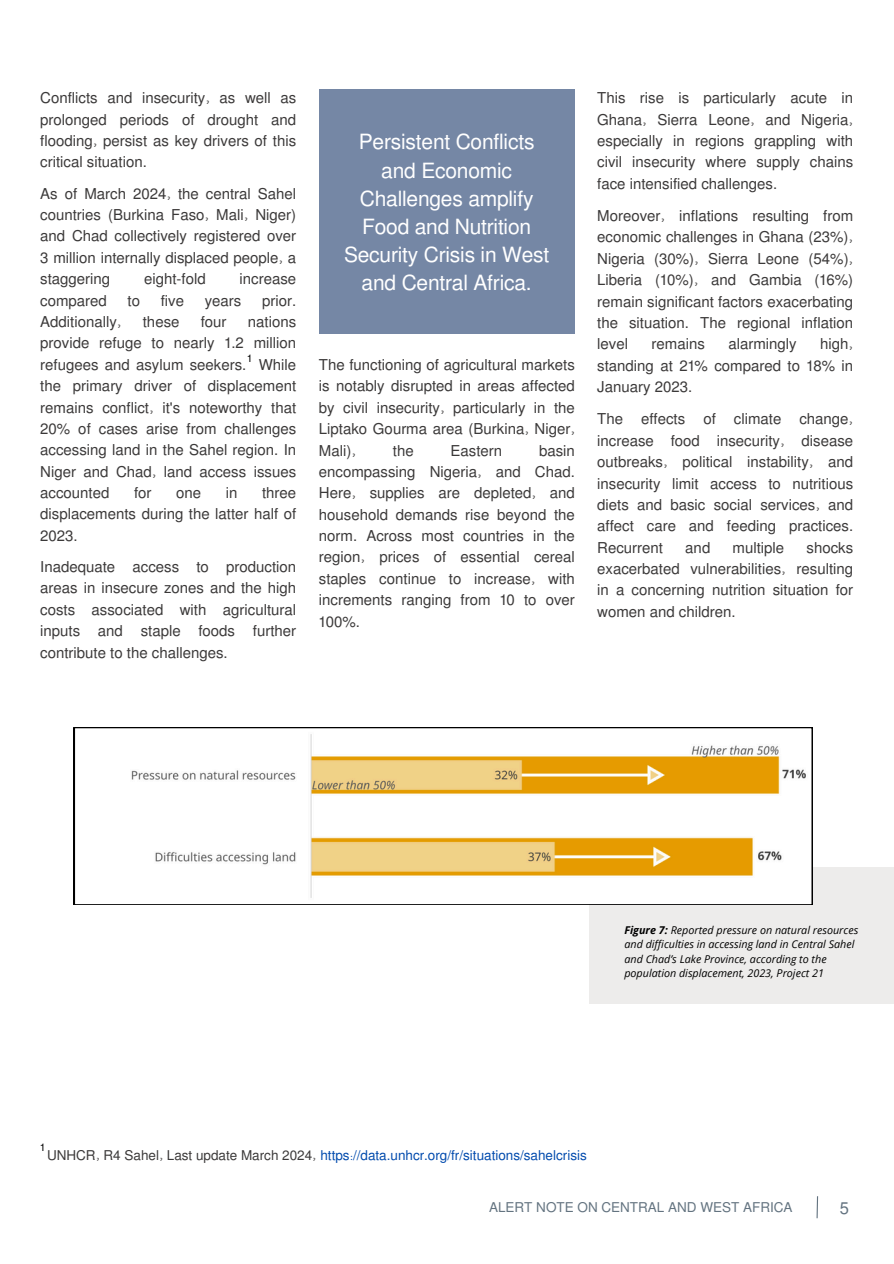
<style>
.page{position:relative;width:894px;height:1264px;background:#fff}
.page>*{position:absolute;margin:0;border:0;box-sizing:border-box;transform-origin:0 0}
.t1{font:21px/28.2px "Mukti";letter-spacing:-.01em;color:#fff;text-align:center}
.t2{font:16.5px "Mukti";color:#637380}
.t3{font:15px/21.3px "Mukti";color:#3b3939;text-align:justify}
.t4{font:13.5px "Mukti";color:#004aad}
.t5{font:13.5px "Mukti";color:#637380}
.t6{font:italic 10.8px/14.4px "Open Sans";color:#000}
.t7{font:10.5px "Mukti";color:#000}
.s1{font-weight:700}
.s2{color:#3b3939}
</style>
<div class="page">
<svg style="left:816px;top:1196px;width:2px;height:23px"></svg>
<div style="left:319px;top:89px;width:255px;height:244px;background:#7587a5"></div>
<div style="left:589px;top:866px;width:304px;height:137px;background:#edeceb"></div>
<svg style="left:74px;top:727px;width:738px;height:178px"></svg>
<h2 class="t3" style="left:40px;top:86px;width:257px">Conflicts and insecurity, as well as prolonged periods of drought and flooding, persist as key drivers of this critical situation.</h2>
<p class="t3" style="left:40px;top:182px;width:257px">As of March 2024, the central Sahel countries (Burkina Faso, Mali, Niger) and Chad collectively registered over 3 million internally displaced people, a staggering</p>
<p class="t3" style="left:144px;top:267px;width:63px">eight-fold</p>
<p class="t3" style="left:239px;top:267px;width:58px">increase</p>
<p class="t3" style="left:40px;top:289px;width:68px">compared</p>
<p class="t3" style="left:128px;top:289px;width:14px">to</p>
<p class="t3" style="left:161px;top:289px;width:25px">five</p>
<p class="t3" style="left:205px;top:289px;width:38px">years</p>
<p class="t3" style="left:262px;top:289px;width:36px">prior.</p>
<p class="t3" style="left:40px;top:310px;width:83px">Additionally,</p>
<p class="t3" style="left:143px;top:310px;width:38px">these</p>
<p class="t3" style="left:201px;top:310px;width:27px">four</p>
<p class="t3" style="left:40px;top:310px;width:257px;text-indent:207px">nations provide refuge to nearly 1.2 million refugees and asylum seekers. While the primary driver of displacement remains conflict, it's noteworthy that 20% of cases arise from challenges accessing land in the Sahel region. In Niger and Chad, land access issues accounted</p>
<h2 class="t7" style="left:247px;top:351px;width:6px">1</h2>
<p class="t3" style="left:134px;top:481px;width:19px">for</p>
<p class="t3" style="left:176px;top:481px;width:26px">one</p>
<p class="t3" style="left:226px;top:481px;width:13px">in</p>
<p class="t3" style="left:40px;top:481px;width:257px;text-indent:222px">three displacements during the latter half of 2023.</p>
<h1 class="t3" style="left:40px;top:555px;width:257px">Inadequate access to production areas in insecure zones and the high costs associated with agricultural inputs and staple foods further contribute to the challenges.</h1>
<h2 class="t1" style="left:344px;top:127px;width:207px">Persistent Conflicts and Economic<br>Challenges amplify<br>Food and Nutrition<br>Security Crisis in West and Central Africa.</h2>
<h2 class="t3" style="left:319px;top:353px;width:257px">The functioning of agricultural markets is notably disrupted in areas affected by civil insecurity, particularly in the Liptako Gourma area (Burkina, Niger, Mali),</h2>
<h2 class="t3" style="left:319px;top:439px;width:257px;text-indent:220px">basin encompassing Nigeria, and Chad.<br>Here, supplies are depleted, and household demands rise beyond the norm. Across most countries in the region, prices of essential cereal staples continue to increase, with increments ranging from 10 to over 100%.</h2>
<h2 class="t3" style="left:393px;top:439px;width:22px">the</h2>
<h2 class="t3" style="left:450px;top:439px;width:53px">Eastern</h2>
<h2 class="t3" style="left:597px;top:86px;width:257px">This rise is particularly acute in Ghana, Sierra Leone, and Nigeria, especially in regions grappling with civil insecurity where supply chains face intensified challenges.</h2>
<h2 class="t3" style="left:597px;top:204px;width:257px">Moreover, inflations resulting from economic challenges in Ghana (23%), Nigeria (30%), Sierra Leone (54%), Liberia (10%), and Gambia (16%) remain significant factors exacerbating the situation. The regional inflation level</h2>
<h2 class="t3" style="left:597px;top:332px;width:257px;text-indent:223px">high, standing at 21% compared to 18% in January 2023.</h2>
<h2 class="t3" style="left:651px;top:332px;width:55px">remains</h2>
<h2 class="t3" style="left:728px;top:332px;width:70px">alarmingly</h2>
<h2 class="t3" style="left:597px;top:407px;width:257px">The effects of climate change, increase food insecurity, disease outbreaks, political instability, and insecurity limit access to nutritious diets and basic social services, and affect care and feeding practices.<br>Recurrent</h2>
<h2 class="t3" style="left:597px;top:536px;width:257px;text-indent:209px">shocks exacerbated vulnerabilities, resulting in a concerning nutrition situation for women and children.</h2>
<h2 class="t3" style="left:685px;top:536px;width:26px">and</h2>
<h2 class="t3" style="left:732px;top:536px;width:53px">multiple</h2>
<p class="t6" style="left:624px;top:922px;width:235px"><span class="s1">Figure 7:</span> Reported pressure on natural resources and difficulties in accessing land in Central Sahel and Chad’s Lake Province, according to the population displacement, 2023, Project 21</p>
<p class="t7" style="left:40px;top:1140px;width:6px">1</p>
<h3 class="t4" style="left:47px;top:1145px;width:541px"><span class="s2">UNHCR, R4 Sahel, Last update March 2024,</span> https://data.unhcr.org/fr/situations/sahelcrisis</h3>
<p class="t5" style="left:489px;top:1197px;width:305px">ALERT NOTE ON CENTRAL AND WEST AFRICA</p>
<p class="t2" style="left:839px;top:1196px;width:11px">5</p>
</div>
